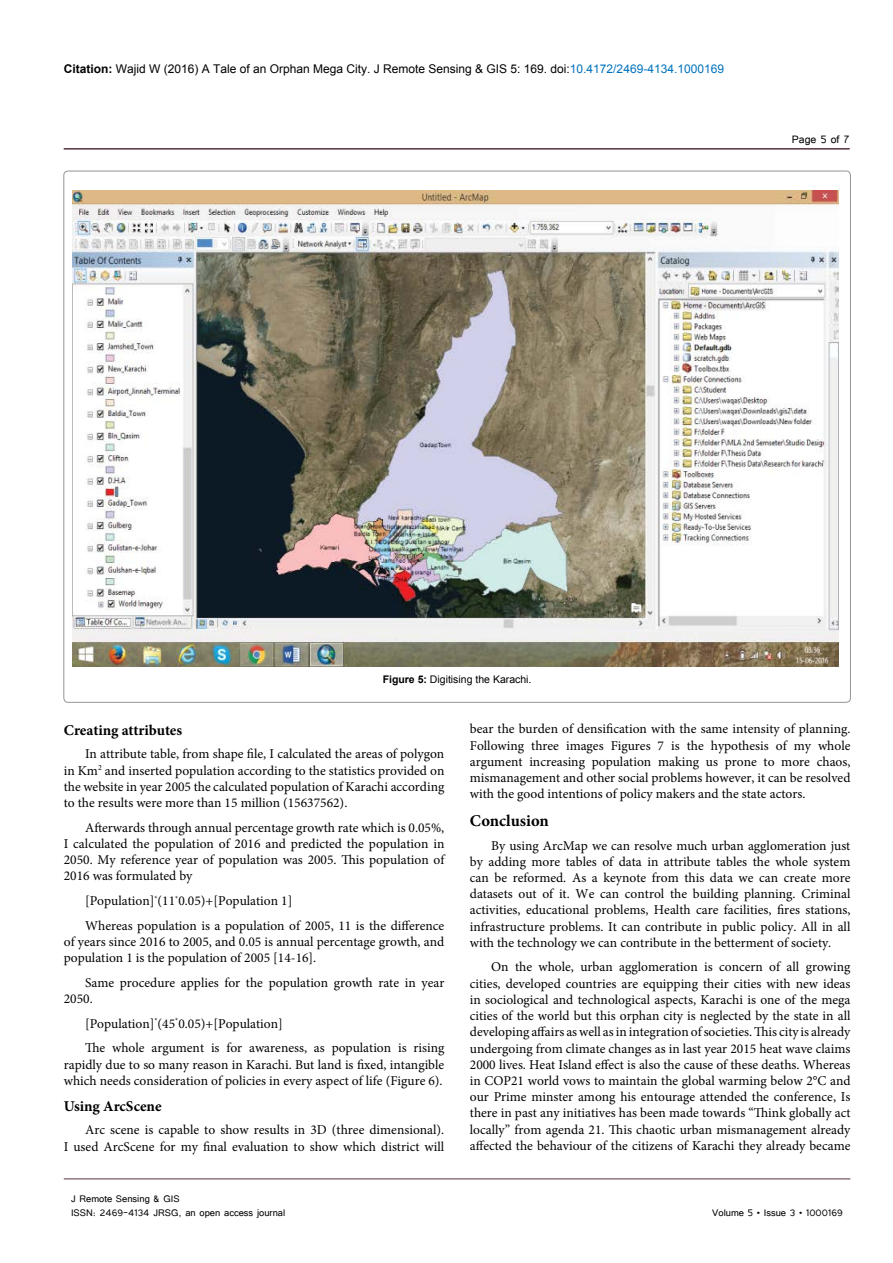
<style>
.page{position:relative;width:893px;height:1263px;background:#fff}
.page>*{position:absolute;margin:0;border:0;box-sizing:border-box;transform-origin:0 0}
.t1{font:700 16.5px "Minion Pro";color:#000}
.t2{font:700 15px "Minion Pro";letter-spacing:-.005em;color:#000}
.t3{font:13.5px/16.2px "Minion Pro";color:#000;text-align:justify}
.t4{font:13.5px "Tunga";color:#000}
.t5{font:12px "Arial";color:#000}
.t6{font:12px/14.4px "Tunga";color:#000}
.t7{font:10.5px "Arial";color:#000}
.s1{font-weight:700}
.s2{color:#0072bc}
</style>
<div class="page">
<hr style="left:64px;top:148px;width:786px;height:2px;background:#572f42">
<hr style="left:64px;top:1179px;width:786px;height:1px;background:#572f42">
<img style="left:72px;top:190px;width:767px;height:477px">
<p class="t5" style="left:64px;top:60px;width:662px"><span class="s1">Citation:</span> Wajid W (2016) A Tale of an Orphan Mega City. J Remote Sensing &amp; GIS 5: 169. doi:<span class="s2">10.4172/2469-4134.1000169</span></p>
<p class="t4" style="left:792px;top:131px;width:59px">Page 5 of 7</p>
<p class="t7" style="left:383px;top:672px;width:150px"><span class="s1">Figure 5:</span> Digitising the Karachi.</p>
<p class="t2" style="left:64px;top:719px;width:120px">Creating attributes</p>
<p class="t3" style="left:64px;top:746px;width:382px;text-indent:21px">In attribute table, from shape file, I calculated the areas of polygon in Km<sup>2</sup> and inserted population according to the statistics provided on the website in year 2005 the calculated population of Karachi according to the results were more than 15 million (15637562).</p>
<p class="t3" style="left:64px;top:819px;width:382px;text-indent:21px">Afterwards through annual percentage growth rate which is 0.05%, I calculated the population of 2016 and predicted the population in 2050. My reference year of population was 2005. This population of 2016 was formulated by</p>
<p class="t3" style="left:85px;top:888px;width:361px;line-height:24.8px">[Population]<sup>*</sup>(11<sup>*</sup>0.05)+[Population 1]<br>Whereas population is a population of 2005, 11 is the difference</p>
<p class="t3" style="left:64px;top:933px;width:382px">of years since 2016 to 2005, and 0.05 is annual percentage growth, and population 1 is the population of 2005 [14-16].</p>
<p class="t3" style="left:64px;top:974px;width:382px;text-indent:21px">Same procedure applies for the population growth rate in year<br>2050.</p>
<p class="t3" style="left:85px;top:1011px;width:361px;line-height:24.8px">[Population]<sup>*</sup>(45<sup>*</sup>0.05)+[Population]<br>The whole argument is for awareness, as population is rising</p>
<p class="t3" style="left:64px;top:1056px;width:382px">rapidly due to so many reason in Karachi. But land is fixed, intangible which needs consideration of policies in every aspect of life (Figure 6).</p>
<p class="t2" style="left:64px;top:1095px;width:99px">Using ArcScene</p>
<p class="t3" style="left:64px;top:1122px;width:382px;text-align:right">Arc scene is capable to show results in 3D (three dimensional).<br>I used ArcScene for my final evaluation to show which district will</p>
<p class="t6" style="left:71px;top:1190px;width:216px">J Remote Sensing &amp; GIS<br>ISSN: 2469-4134 JRSG, an open access journal</p>
<p class="t3" style="left:470px;top:721px;width:382px">bear the burden of densification with the same intensity of planning.<br>Following three images Figures 7 is the hypothesis of my whole argument increasing population making us prone to more chaos, mismanagement and other social problems however, it can be resolved with the good intentions of policy makers and the state actors.</p>
<p class="t1" style="left:470px;top:809px;width:81px">Conclusion</p>
<p class="t3" style="left:470px;top:837px;width:382px;text-indent:21px">By using ArcMap we can resolve much urban agglomeration just by adding more tables of data in attribute tables the whole system can be reformed. As a keynote from this data we can create more datasets out of it. We can control the building planning. Criminal activities, educational problems, Health care facilities, fires stations, infrastructure problems. It can contribute in public policy. All in all with the technology we can contribute in the betterment of society.</p>
<p class="t3" style="left:470px;top:959px;width:382px;text-indent:21px">On the whole, urban agglomeration is concern of all growing cities, developed countries are equipping their cities with new ideas in sociological and technological aspects, Karachi is one of the mega cities of the world but this orphan city is neglected by the state in all developing affairs as well as in integration of societies. This city is already undergoing from climate changes as in last year 2015 heat wave claims 2000 lives. Heat Island effect is also the cause of these deaths. Whereas in COP21 world vows to maintain the global warming below 2°C and our Prime minster among his entourage attended the conference, Is there in past any initiatives has been made towards “Think globally act locally” from agenda 21. This chaotic urban mismanagement already affected the behaviour of the citizens of Karachi they already became</p>
<p class="t6" style="left:712px;top:1204px;width:132px">Volume 5 • Issue 3 • 1000169</p>
</div>
